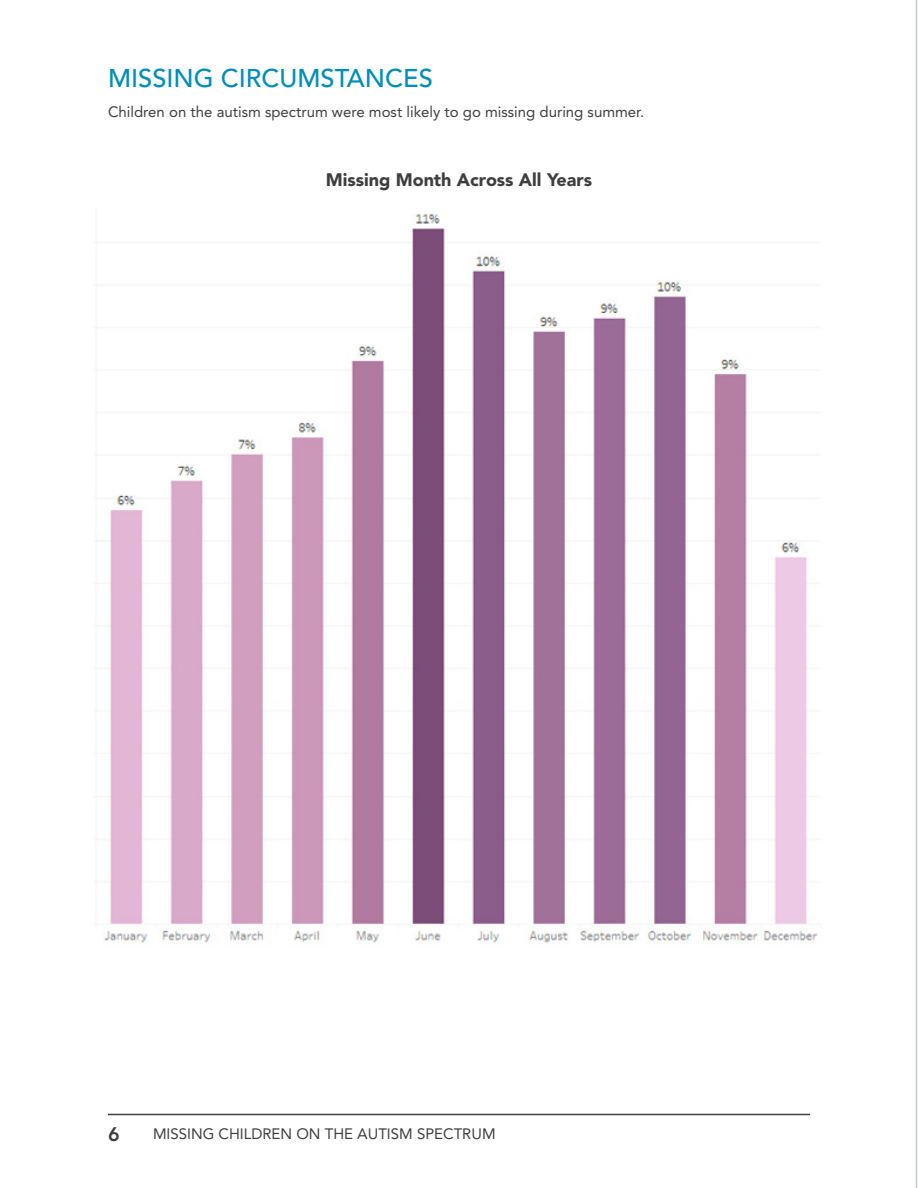
<style>
.page{position:relative;width:918px;height:1188px;background:#fff}
.page>*{position:absolute;margin:0;border:0;box-sizing:border-box;transform-origin:0 0}
.t1{font:500 25.5px "Avenir LT Std";color:#008db6}
.t2{font:800 19.5px "Avenir LT Std";color:#3e3e3f}
.H2_12pt{font:900 18px "Avenir LT Std";color:#3e3e3f}
.t3{font:15px "Avenir LT Std";color:#3e3e3f}
</style>
<div class="page">
<hr style="left:108px;top:1114px;width:702px;height:1px;background:#3e3e3f">
<hr style="left:916px;top:0;width:1px;height:1188px;background:#c7c8ca">
<img style="left:95px;top:213px;width:723px;height:732px">
<h1 class="t1" style="left:108px;top:63px;width:326px">MISSING CIRCUMSTANCES</h1>
<p class="t3" style="left:108px;top:103px;width:535px">Children on the autism spectrum were most likely to go missing during summer.</p>
<p class="H2_12pt" style="left:326px;top:169px;width:268px">Missing Month Across All Years</p>
<h2 class="t2" style="left:108px;top:1123px;width:13px">6</h2>
<p class="t3" style="left:153px;top:1125px;width:344px">MISSING CHILDREN ON THE AUTISM SPECTRUM</p>
</div>
